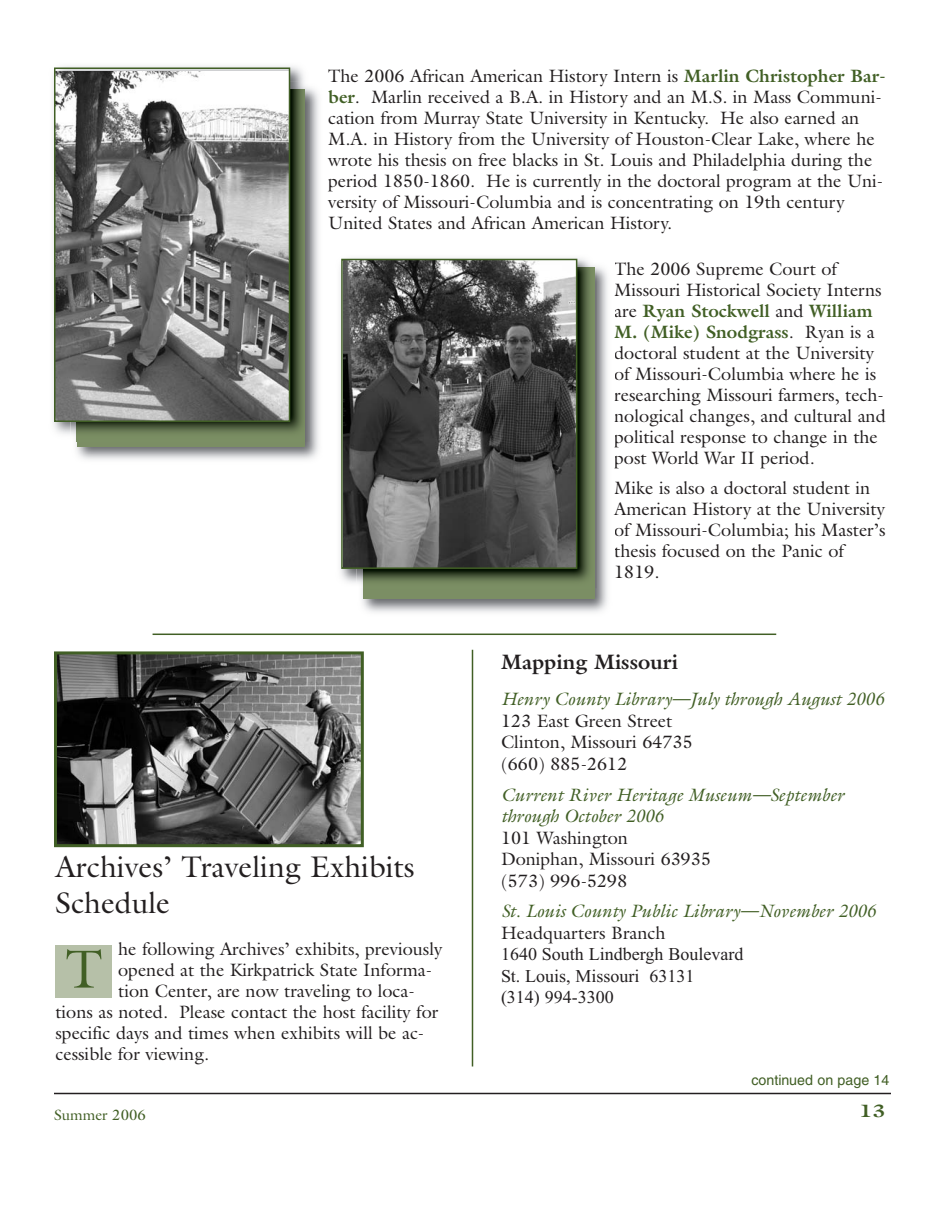
<style>
.page{position:relative;width:945px;height:1215px;background:#fff}
.page>*{position:absolute;margin:0;border:0;box-sizing:border-box;transform-origin:0 0}
.t1{font:54px "Galliard";color:#415f25}
.t2{font:30px/36px "Galliard";color:#231f20}
.t3{font:700 21px "Galliard";color:#231f20}
.t4{font:18px/21px "Galliard";color:#231f20}
.t5{font:italic 18px/21.6px "Galliard";color:#415f25}
.t6{font:18px/21.6px "Times New Roman";color:#231f20}
.t7{font:700 18px "Galliard";color:#415f25;scale:1.2 1}
.t8{font:15px "Galliard";color:#415f25}
.t9{font:14.25px "Helvetica";color:#415f25}
.s1{font-weight:700;color:#415f25}
</style>
<div class="page">
<hr style="left:54px;top:1093px;width:837px;height:1px;background:#231f20">
<img style="left:76px;top:88px;width:243px;height:372px">
<img style="left:71px;top:82px;width:239px;height:360px">
<img style="left:77px;top:89px;width:228px;height:353px">
<img style="left:57px;top:71px;width:230px;height:348px">
<div style="left:54px;top:68px;width:236px;height:354px;border:2px solid #415f25"></div>
<img style="left:362px;top:266px;width:253px;height:347px">
<div style="left:364px;top:268px;width:231px;height:330px;background:#7b8e64"></div>
<img style="left:364px;top:268px;width:226px;height:315px">
<img style="left:344px;top:262px;width:230px;height:304px">
<div style="left:341px;top:259px;width:236px;height:310px;border:2px solid #415f25"></div>
<hr style="left:153px;top:634px;width:623px;height:1px;background:#415f25">
<img style="left:58px;top:655px;width:302px;height:188px">
<div style="left:54px;top:651px;width:310px;height:196px;border:3px solid #415f25"></div>
<div style="left:56px;top:946px;width:56px;height:52px;background:#b6c0a8"></div>
<hr style="left:472px;top:650px;width:1px;height:416px;background:#415f25">
<p class="t4" style="left:328px;top:65px;width:559px">The 2006 African American History Intern is <span class="s1">Marlin Christopher Bar&shy;ber</span>. Marlin received a B.A. in History and an M.S. in Mass Communi&shy;cation from Murray State University in Kentucky. He also earned an M.A. in History from the University of Houston-Clear Lake, where he wrote his thesis on free blacks in St. Louis and Philadelphia during the period 1850-1860. He is currently in the doctoral program at the Uni&shy;versity of Missouri-Columbia and is concentrating on 19th century United States and African American History.</p>
<h2 class="t2" style="left:56px;top:849px;width:361px">Archives’ Traveling Exhibits<br>Schedule</h2>
<p class="t4" style="left:118px;top:939px;width:326px">he following Archives’ exhibits, previously</p>
<p class="t4" style="left:118px;top:960px;width:316px">opened at the Kirkpatrick State Informa-</p>
<p class="t4" style="left:118px;top:981px;width:298px">tion Center, are now traveling to loca-</p>
<p class="t4" style="left:56px;top:1002px;width:384px">tions as noted. Please contact the host facility for</p>
<p class="t4" style="left:56px;top:1023px;width:370px">specific days and times when exhibits will be ac-</p>
<p class="t4" style="left:56px;top:1044px;width:155px">cessible for viewing.</p>
<h1 class="t1" style="left:66px;top:937px;width:38px">T</h1>
<p class="t8" style="left:54px;top:1106px;width:93px">Summer 2006</p>
<p class="t4" style="left:614px;top:258px;width:273px">The 2006 Supreme Court of<br>Missouri Historical Society Interns are <span class="s1">Ryan Stockwell</span> and <span class="s1">William<br>M. (Mike) Snodgrass</span>. Ryan is a doctoral student at the University of Missouri-Columbia where he is researching Missouri farmers, tech&shy;nological changes, and cultural and political response to change in the post World War II period.</p>
<p class="t4" style="left:614px;top:477px;width:273px">Mike is also a doctoral student in<br>American History at the University of Missouri-Columbia; his Master’s thesis focused on the Panic of<br>1819.</p>
<p class="t3" style="left:501px;top:649px;width:178px">Mapping Missouri</p>
<p class="t5" style="left:501px;top:688px;width:384px">Henry County Library—July through August 2006</p>
<p class="t4" style="left:501px;top:710px;width:193px;line-height:21.6px">123 East Green Street<br>Clinton, Missouri 64735 (660) 885-2612</p>
<p class="t5" style="left:501px;top:784px;width:345px">Current River Heritage Museum—September through October 2006</p>
<p class="t4" style="left:501px;top:827px;width:212px;line-height:21.6px">101 Washington<br>Doniphan, Missouri 63935 (573) 996-5298</p>
<p class="t5" style="left:501px;top:900px;width:376px">St. Louis County Public Library—November 2006</p>
<p class="t4" style="left:501px;top:922px;width:166px">Headquarters Branch</p>
<p class="t6" style="left:501px;top:943px;width:244px">1640 South Lindbergh Boulevard<br>St. Louis, Missouri 63131<br>(314) 994-3300</p>
<p class="t9" style="left:751px;top:1074px;width:140px">continued on page 14</p>
<p class="t7" style="left:860px;top:1100px;width:23px">13</p>
</div>
